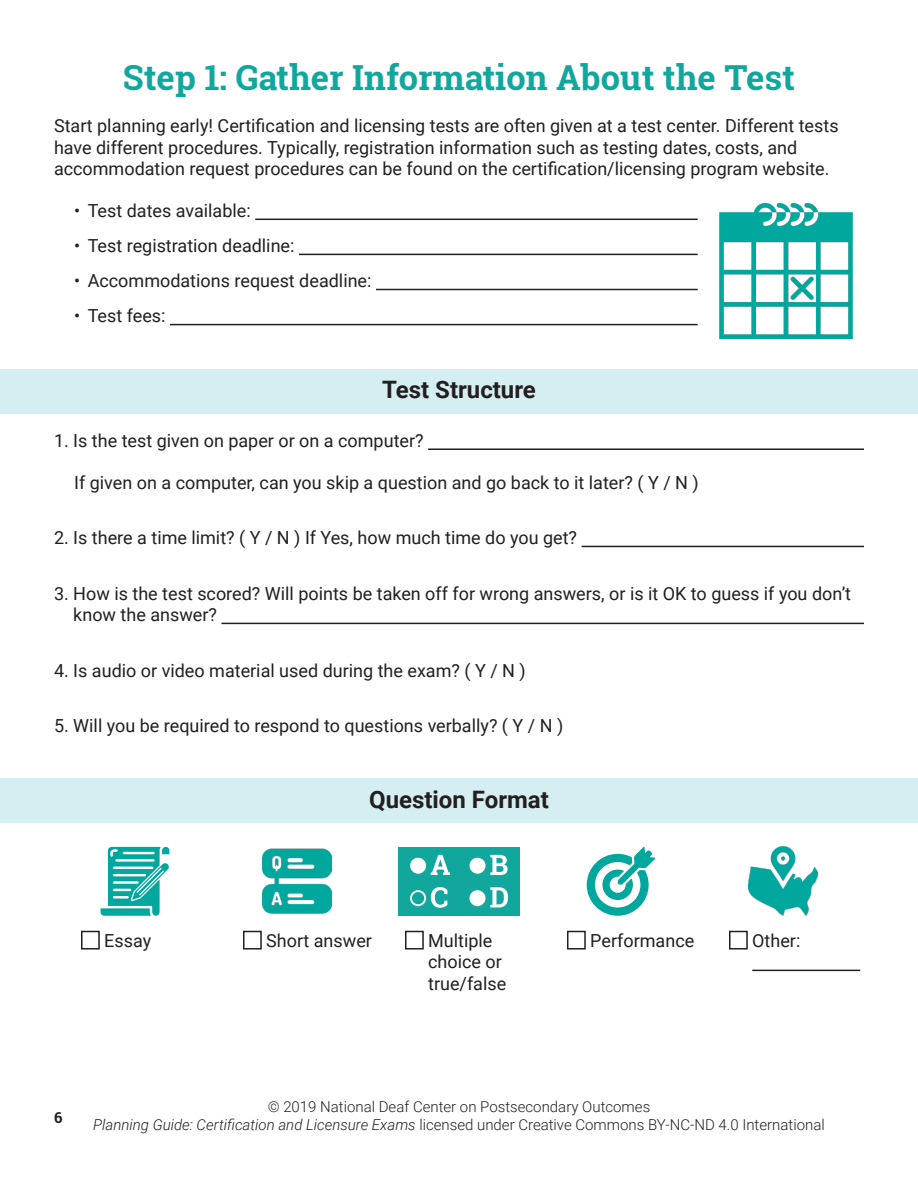
<style>
.page{position:relative;width:918px;height:1188px;background:#fff}
.page>*{position:absolute;margin:0;border:0;box-sizing:border-box;transform-origin:0 0}
.t1{font:700 34.5px "Roboto Slab";color:#12a79d}
.t2{font:700 24px "Roboto";color:#231f20}
.t3{font:18px/21.6px "Roboto";color:#231f20}
.t4{font:300 15px/18px "Roboto";color:#231f20;text-align:center}
.t5{font:700 15px "Roboto Slab";color:#231f20}
.s1{font-style:italic}
</style>
<div class="page">
<div style="left:0;top:369px;width:918px;height:45px;background:#d5eef1"></div>
<div style="left:0;top:778px;width:918px;height:44px;background:#d5eef1"></div>
<hr style="left:255px;top:219px;width:443px;height:1px;background:#231f20">
<hr style="left:299px;top:254px;width:399px;height:1px;background:#231f20">
<hr style="left:376px;top:289px;width:322px;height:1px;background:#231f20">
<hr style="left:170px;top:324px;width:528px;height:1px;background:#231f20">
<hr style="left:428px;top:449px;width:436px;height:1px;background:#231f20">
<hr style="left:582px;top:546px;width:282px;height:1px;background:#231f20">
<hr style="left:222px;top:623px;width:642px;height:1px;background:#231f20">
<svg style="left:101px;top:847px;width:68px;height:69px"></svg>
<img style="left:263px;top:848px;width:68px;height:66px">
<div style="left:398px;top:847px;width:122px;height:69px;background:#12a79d"></div>
<svg style="left:431px;top:855px;width:19px;height:20px"></svg>
<div style="left:410px;top:858px;width:16px;height:16px;background:#fff;border-radius:50%"></div>
<svg style="left:410px;top:887px;width:37px;height:21px"></svg>
<svg style="left:490px;top:855px;width:18px;height:20px"></svg>
<div style="left:469px;top:858px;width:17px;height:16px;background:#fff;border-radius:50%"></div>
<svg style="left:490px;top:887px;width:18px;height:20px"></svg>
<div style="left:469px;top:890px;width:17px;height:16px;background:#fff;border-radius:50%"></div>
<svg style="left:587px;top:847px;width:68px;height:69px"></svg>
<img style="left:749px;top:847px;width:68px;height:69px">
<div style="left:81px;top:931px;width:19px;height:19px;border:2px solid #231f20"></div>
<div style="left:243px;top:931px;width:19px;height:19px;border:2px solid #231f20"></div>
<div style="left:405px;top:931px;width:19px;height:19px;border:2px solid #231f20"></div>
<div style="left:567px;top:931px;width:19px;height:19px;border:2px solid #231f20"></div>
<div style="left:729px;top:931px;width:19px;height:19px;border:2px solid #231f20"></div>
<hr style="left:752px;top:970px;width:108px;height:1px;background:#231f20">
<img style="left:719px;top:204px;width:134px;height:135px">
<h1 class="t1" style="left:123px;top:54px;width:674px">Step 1: Gather Information About the Test</h1>
<p class="t3" style="left:54px;top:114px;width:786px">Start planning early! Certification and licensing tests are often given at a test center. Different tests have different procedures. Typically, registration information such as testing dates, costs, and accommodation request procedures can be found on the certification/licensing program website.</p>
<p class="t3" style="left:74px;top:199px;width:178px">• Test dates available:</p>
<p class="t3" style="left:74px;top:234px;width:222px">• Test registration deadline:</p>
<p class="t3" style="left:74px;top:269px;width:299px">• Accommodations request deadline:</p>
<p class="t3" style="left:74px;top:304px;width:93px">• Test fees:</p>
<h2 class="t2" style="left:382px;top:373px;width:155px">Test Structure</h2>
<p class="t3" style="left:54px;top:429px;width:371px">1. Is the test given on paper or on a computer?</p>
<p class="t3" style="left:74px;top:471px;width:626px">If given on a computer, can you skip a question and go back to it later? ( Y / N )</p>
<p class="t3" style="left:54px;top:526px;width:525px">2. Is there a time limit? ( Y / N ) If Yes, how much time do you get?</p>
<p class="t3" style="left:73px;top:582px;width:779px;text-indent:-19px">3. How is the test scored? Will points be taken off for wrong answers, or is it OK to guess if you don’t know the answer?</p>
<p class="t3" style="left:54px;top:659px;width:473px">4. Is audio or video material used during the exam? ( Y / N )</p>
<p class="t3" style="left:54px;top:714px;width:511px">5. Will you be required to respond to questions verbally? ( Y / N )</p>
<h2 class="t2" style="left:369px;top:783px;width:181px">Question Format</h2>
<p class="t3" style="left:104px;top:929px;width:48px">Essay</p>
<p class="t3" style="left:266px;top:929px;width:107px">Short answer</p>
<p class="t3" style="left:428px;top:929px;width:80px">Multiple choice or true/false</p>
<p class="t3" style="left:590px;top:929px;width:106px">Performance</p>
<p class="t3" style="left:752px;top:929px;width:50px">Other:</p>
<p class="t5" style="left:54px;top:1107px;width:10px">6</p>
<p class="t4" style="left:93px;top:1097px;width:733px">© 2019 National Deaf Center on Postsecondary Outcomes<br><span class="s1">Planning Guide: Certification and Licensure Exams</span> licensed under Creative Commons BY-NC-ND 4.0 International</p>
</div>
